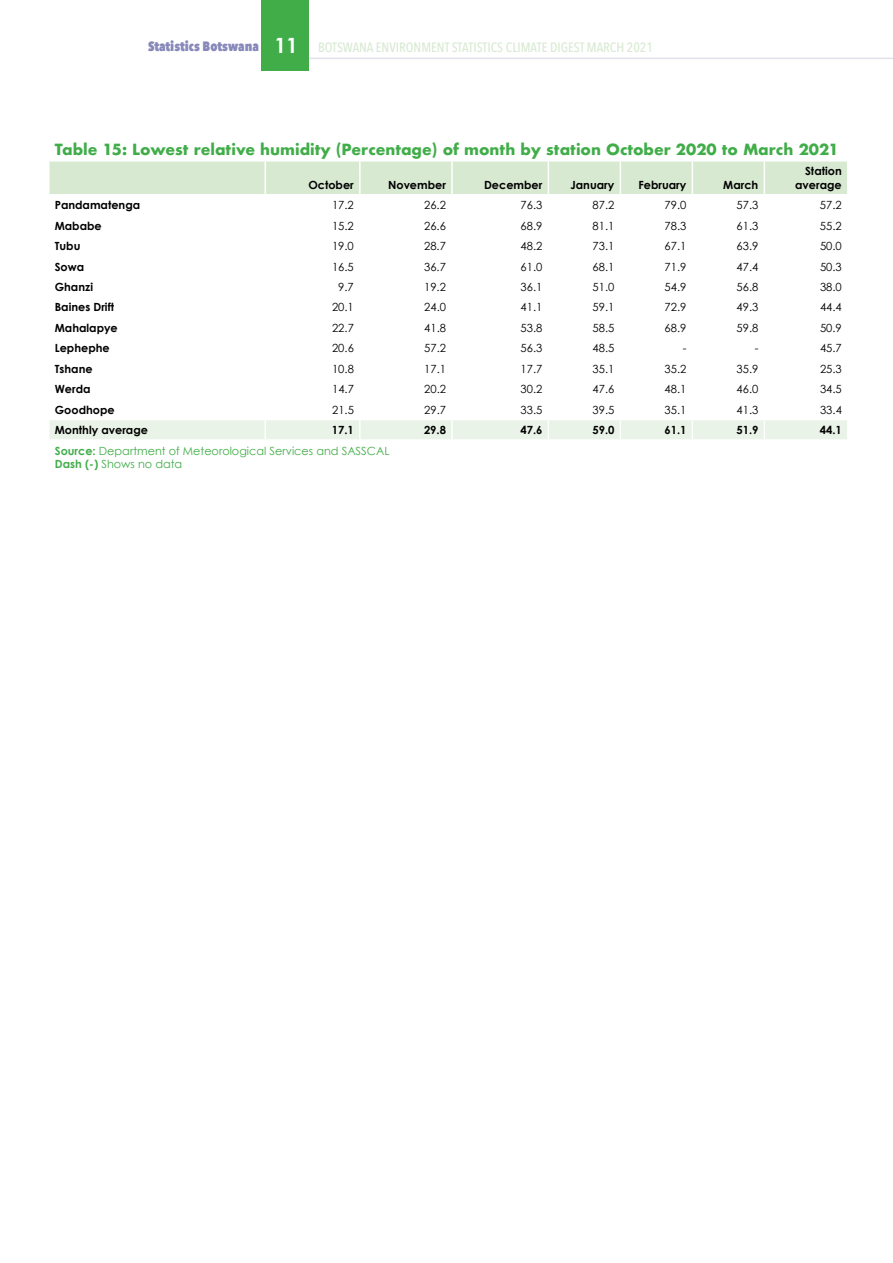
<style>
.page{position:relative;width:893px;height:1263px;background:#fff}
.page>*{position:absolute;margin:0;border:0;box-sizing:border-box;transform-origin:0 0}
.t1{font:700 15px "Futura";color:#41ad49}
.t2{font:500 13.5px "Avenir Next Condensed";color:#d8e9d2}
.t3{font:11.25px "Century Gothic";color:#000}
.t4{font:700 11.25px/13.5px "Century Gothic";color:#000;text-align:right}
.t5{font:11.25px/13.5px "Century Gothic";color:#41ad49}
.s1{font-weight:800;color:#8889ba}
.s2{font-family:"Century Gothic";font-weight:700;font-size:21px;color:#fff}
.s3{font-weight:700}
</style>
<div class="page">
<hr style="left:306px;top:58px;width:587px;height:1px;background:#e1e0ed">
<div style="left:262px;top:0;width:47px;height:71px;background:#41ad49"></div>
<svg style="left:49px;top:161px;width:798px;height:278px"></svg>
<p class="t2" style="left:148px;top:39px;width:506px"><span class="s1">Statistics Botswana</span> <span class="s2">11</span> BOTSWANA ENVIRONMENT STATISTICS CLIMATE DIGEST MARCH 2021</p>
<h1 class="t1" style="left:55px;top:138px;width:785px">Table 15: Lowest relative humidity (Percentage) of month by station October 2020 to March 2021</h1>
<p class="t4" style="left:308px;top:178px;width:47px">October</p>
<p class="t4" style="left:388px;top:178px;width:59px">November</p>
<p class="t4" style="left:484px;top:178px;width:60px">December</p>
<p class="t4" style="left:570px;top:178px;width:45px">January</p>
<p class="t4" style="left:638px;top:178px;width:49px">February</p>
<p class="t4" style="left:723px;top:178px;width:37px">March</p>
<p class="t4" style="left:795px;top:164px;width:48px">Station average</p>
<p class="t4" style="left:55px;top:198px;width:87px">Pandamatenga</p>
<p class="t3" style="left:332px;top:198px;width:23px">17.2</p>
<p class="t3" style="left:424px;top:198px;width:23px">26.2</p>
<p class="t3" style="left:520px;top:198px;width:23px">76.3</p>
<p class="t3" style="left:592px;top:198px;width:23px">87.2</p>
<p class="t3" style="left:664px;top:198px;width:23px">79.0</p>
<p class="t3" style="left:736px;top:198px;width:23px">57.3</p>
<p class="t3" style="left:820px;top:198px;width:23px">57.2</p>
<p class="t4" style="left:55px;top:219px;width:49px">Mababe</p>
<p class="t3" style="left:332px;top:219px;width:23px">15.2</p>
<p class="t3" style="left:424px;top:219px;width:23px">26.6</p>
<p class="t3" style="left:521px;top:219px;width:23px">68.9</p>
<p class="t3" style="left:593px;top:219px;width:23px">81.1</p>
<p class="t3" style="left:665px;top:219px;width:23px">78.3</p>
<p class="t3" style="left:737px;top:219px;width:23px">61.3</p>
<p class="t3" style="left:820px;top:219px;width:23px">55.2</p>
<p class="t4" style="left:55px;top:239px;width:27px">Tubu</p>
<p class="t3" style="left:332px;top:239px;width:23px">19.0</p>
<p class="t3" style="left:424px;top:239px;width:23px">28.7</p>
<p class="t3" style="left:521px;top:239px;width:23px">48.2</p>
<p class="t3" style="left:593px;top:239px;width:23px">73.1</p>
<p class="t3" style="left:665px;top:239px;width:23px">67.1</p>
<p class="t3" style="left:737px;top:239px;width:23px">63.9</p>
<p class="t3" style="left:820px;top:239px;width:23px">50.0</p>
<p class="t4" style="left:55px;top:259px;width:31px">Sowa</p>
<p class="t3" style="left:332px;top:260px;width:23px">16.5</p>
<p class="t3" style="left:424px;top:260px;width:23px">36.7</p>
<p class="t3" style="left:521px;top:260px;width:23px">61.0</p>
<p class="t3" style="left:593px;top:260px;width:23px">68.1</p>
<p class="t3" style="left:665px;top:260px;width:23px">71.9</p>
<p class="t3" style="left:737px;top:260px;width:23px">47.4</p>
<p class="t3" style="left:820px;top:260px;width:23px">50.3</p>
<p class="t4" style="left:55px;top:280px;width:40px">Ghanzi</p>
<p class="t3" style="left:338px;top:280px;width:17px">9.7</p>
<p class="t3" style="left:424px;top:280px;width:23px">19.2</p>
<p class="t3" style="left:521px;top:280px;width:23px">36.1</p>
<p class="t3" style="left:593px;top:280px;width:23px">51.0</p>
<p class="t3" style="left:665px;top:280px;width:23px">54.9</p>
<p class="t3" style="left:737px;top:280px;width:23px">56.8</p>
<p class="t3" style="left:820px;top:280px;width:23px">38.0</p>
<p class="t4" style="left:55px;top:300px;width:61px">Baines Drift</p>
<p class="t3" style="left:332px;top:300px;width:23px">20.1</p>
<p class="t3" style="left:424px;top:300px;width:23px">24.0</p>
<p class="t3" style="left:521px;top:300px;width:23px">41.1</p>
<p class="t3" style="left:593px;top:300px;width:23px">59.1</p>
<p class="t3" style="left:665px;top:300px;width:23px">72.9</p>
<p class="t3" style="left:737px;top:300px;width:23px">49.3</p>
<p class="t3" style="left:820px;top:300px;width:23px">44.4</p>
<p class="t4" style="left:55px;top:321px;width:64px">Mahalapye</p>
<p class="t3" style="left:332px;top:321px;width:23px">22.7</p>
<p class="t3" style="left:424px;top:321px;width:23px">41.8</p>
<p class="t3" style="left:521px;top:321px;width:23px">53.8</p>
<p class="t3" style="left:593px;top:321px;width:23px">58.5</p>
<p class="t3" style="left:665px;top:321px;width:23px">68.9</p>
<p class="t3" style="left:737px;top:321px;width:23px">59.8</p>
<p class="t3" style="left:820px;top:321px;width:23px">50.9</p>
<p class="t4" style="left:55px;top:341px;width:56px">Lephephe</p>
<p class="t3" style="left:332px;top:341px;width:23px">20.6</p>
<p class="t3" style="left:424px;top:341px;width:23px">57.2</p>
<p class="t3" style="left:521px;top:341px;width:23px">56.3</p>
<p class="t3" style="left:593px;top:341px;width:23px">48.5</p>
<p class="t3" style="left:683px;top:341px;width:5px">-</p>
<p class="t3" style="left:755px;top:341px;width:5px">-</p>
<p class="t3" style="left:820px;top:341px;width:23px">45.7</p>
<p class="t4" style="left:55px;top:362px;width:39px">Tshane</p>
<p class="t3" style="left:332px;top:362px;width:23px">10.8</p>
<p class="t3" style="left:424px;top:362px;width:23px">17.1</p>
<p class="t3" style="left:521px;top:362px;width:23px">17.7</p>
<p class="t3" style="left:593px;top:362px;width:23px">35.1</p>
<p class="t3" style="left:665px;top:362px;width:23px">35.2</p>
<p class="t3" style="left:737px;top:362px;width:23px">35.9</p>
<p class="t3" style="left:820px;top:362px;width:23px">25.3</p>
<p class="t4" style="left:55px;top:382px;width:37px">Werda</p>
<p class="t3" style="left:332px;top:382px;width:23px">14.7</p>
<p class="t3" style="left:424px;top:382px;width:23px">20.2</p>
<p class="t3" style="left:521px;top:382px;width:23px">30.2</p>
<p class="t3" style="left:593px;top:382px;width:23px">47.6</p>
<p class="t3" style="left:665px;top:382px;width:23px">48.1</p>
<p class="t3" style="left:737px;top:382px;width:23px">46.0</p>
<p class="t3" style="left:820px;top:382px;width:23px">34.5</p>
<p class="t4" style="left:55px;top:402px;width:61px">Goodhope</p>
<p class="t3" style="left:332px;top:403px;width:23px">21.5</p>
<p class="t3" style="left:424px;top:403px;width:23px">29.7</p>
<p class="t3" style="left:521px;top:403px;width:23px">33.5</p>
<p class="t3" style="left:593px;top:403px;width:23px">39.5</p>
<p class="t3" style="left:665px;top:403px;width:23px">35.1</p>
<p class="t3" style="left:737px;top:403px;width:23px">41.3</p>
<p class="t3" style="left:820px;top:403px;width:23px">33.4</p>
<p class="t4" style="left:55px;top:423px;width:95px">Monthly average</p>
<p class="t4" style="left:332px;top:423px;width:24px">17.1</p>
<p class="t4" style="left:424px;top:423px;width:24px">29.8</p>
<p class="t4" style="left:520px;top:423px;width:24px">47.6</p>
<p class="t4" style="left:592px;top:423px;width:24px">59.0</p>
<p class="t4" style="left:664px;top:423px;width:24px">61.1</p>
<p class="t4" style="left:736px;top:423px;width:24px">51.9</p>
<p class="t4" style="left:820px;top:423px;width:24px">44.1</p>
<p class="t5" style="left:55px;top:443px;width:336px"><span class="s3">Source:</span> Department of Meteorological Services and SASSCAL<br><span class="s3">Dash (-)</span> Shows no data</p>
</div>
